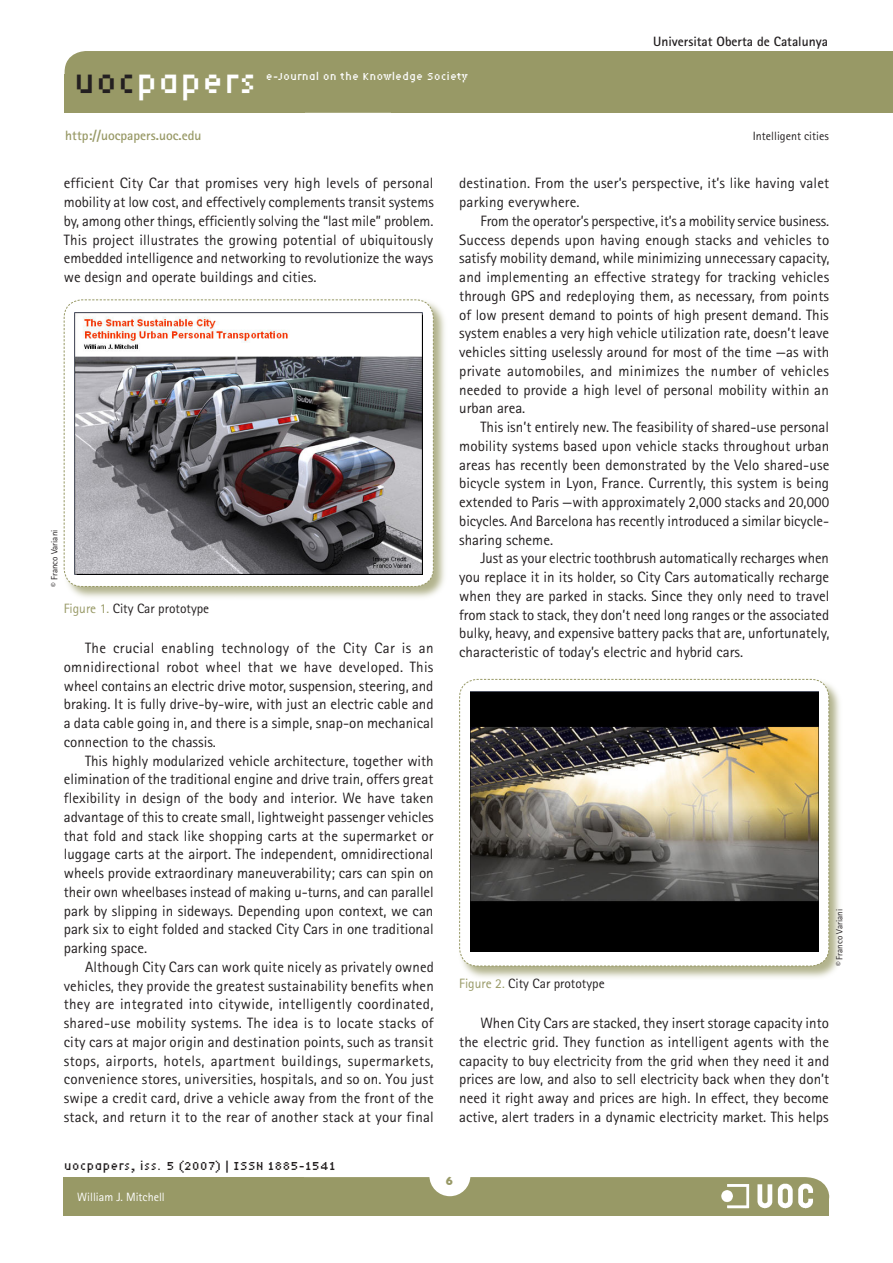
<style>
.page{position:relative;width:893px;height:1263px;background:#fff}
.page>*{position:absolute;margin:0;border:0;box-sizing:border-box;transform-origin:0 0}
.t1{font:33px "Lo Res Nine Narrow";color:#fff}
.TEXT_GENERAL{font:15px/18.8px "Rotis Sans Serif";color:#231f20;text-align:justify}
.Peu_fotos{font:13.5px "Rotis Sans Serif";color:#231f20}
.t2{font:700 13.5px "Rotis Sans Serif";color:#231f20}
.t3{font:700 13.5px "Rotis Sans Serif";color:#989966}
.t4{font:12px "Lo Res Nine Narrow";color:#231f20}
.t5{font:12px "Rotis Sans Serif";color:#231f20}
.t6{font:12px "Rotis Sans Serif";color:#fff}
.t7{font:10.5px "Lo Res Nine Narrow";color:#fff}
.Peu_fotos-2{font:9px "Rotis Sans Serif";color:#231f20}
.s1{color:#231f20}
.s2{color:#989966}
</style>
<div class="page">
<div style="left:65px;top:51px;width:326px;height:62px;background:#989966"></div>
<div style="left:391px;top:51px;width:502px;height:62px;background:#989966"></div>
<div style="left:62px;top:298px;width:386px;height:303px;background:#989966;opacity:.75"></div>
<svg style="left:63px;top:299px;width:371px;height:288px"></svg>
<img style="left:75px;top:312px;width:348px;height:262px">
<div style="left:458px;top:677px;width:386px;height:303px;background:#989966;opacity:.75"></div>
<svg style="left:459px;top:679px;width:371px;height:288px"></svg>
<img style="left:470px;top:692px;width:348px;height:260px">
<svg style="left:64px;top:1177px;width:765px;height:38px;background:#9d9e6e"></svg>
<h1 class="t1" style="left:73px;top:56px;width:185px"><span class="s1">uoc</span>papers</h1>
<p class="t3" style="left:65px;top:126px;width:138px">http://uocpapers.uoc.edu</p>
<p class="t7" style="left:266px;top:69px;width:203px">e-Journal on the Knowledge Society</p>
<p class="t2" style="left:653px;top:32px;width:176px">Universitat Oberta de Catalunya</p>
<p class="t5" style="left:753px;top:128px;width:77px">Intelligent cities</p>
<p class="TEXT_GENERAL" style="left:64px;top:174px;width:372px">efficient City Car that promises very high levels of personal mobility at low cost, and effectively complements transit systems by, among other things, efficiently solving the “last mile” problem.<br>This project illustrates the growing potential of ubiquitously embedded intelligence and networking to revolutionize the ways we design and operate buildings and cities.</p>
<p class="Peu_fotos-2" style="left:49px;top:587px;width:59px;rotate:-90deg">© Franco Variani</p>
<p class="Peu_fotos" style="left:64px;top:600px;width:147px"><span class="s2">Figure 1.</span> City Car prototype</p>
<p class="TEXT_GENERAL" style="left:64px;top:638px;width:371px;text-indent:21px">The crucial enabling technology of the City Car is an omnidirectional robot wheel that we have developed. This wheel contains an electric drive motor, suspension, steering, and braking. It is fully drive-by-wire, with just an electric cable and a data cable going in, and there is a simple, snap-on mechanical connection to the chassis.</p>
<p class="TEXT_GENERAL" style="left:64px;top:751px;width:372px;text-indent:21px">This highly modularized vehicle architecture, together with elimination of the traditional engine and drive train, offers great flexibility in design of the body and interior. We have taken advantage of this to create small, lightweight passenger vehicles that fold and stack like shopping carts at the supermarket or luggage carts at the airport. The independent, omnidirectional wheels provide extraordinary maneuverability; cars can spin on their own wheelbases instead of making u-turns, and can parallel park by slipping in sideways. Depending upon context, we can park six to eight folded and stacked City Cars in one traditional parking space.</p>
<p class="TEXT_GENERAL" style="left:64px;top:957px;width:372px;text-indent:21px">Although City Cars can work quite nicely as privately owned vehicles, they provide the greatest sustainability benefits when they are integrated into citywide, intelligently coordinated, shared-use mobility systems. The idea is to locate stacks of city cars at major origin and destination points, such as transit stops, airports, hotels, apartment buildings, supermarkets, convenience stores, universities, hospitals, and so on. You just swipe a credit card, drive a vehicle away from the front of the stack, and return it to the rear of another stack at your final</p>
<p class="t4" style="left:64px;top:1156px;width:274px">uocpapers, iss. 5 (2007) | ISSN 1885-1541</p>
<p class="t6" style="left:77px;top:1190px;width:89px">William J. Mitchell</p>
<p class="TEXT_GENERAL" style="left:459px;top:174px;width:371px">destination. From the user’s perspective, it’s like having valet parking everywhere.</p>
<p class="TEXT_GENERAL" style="left:459px;top:211px;width:372px;text-indent:21px">From the operator’s perspective, it’s a mobility service business.<br>Success depends upon having enough stacks and vehicles to satisfy mobility demand, while minimizing unnecessary capacity, and implementing an effective strategy for tracking vehicles through GPS and redeploying them, as necessary, from points of low present demand to points of high present demand. This system enables a very high vehicle utilization rate, doesn’t leave vehicles sitting uselessly around for most of the time —as with private automobiles, and minimizes the number of vehicles needed to provide a high level of personal mobility within an urban area.</p>
<p class="TEXT_GENERAL" style="left:459px;top:418px;width:372px;text-indent:21px">This isn’t entirely new. The feasibility of shared-use personal mobility systems based upon vehicle stacks throughout urban areas has recently been demonstrated by the Velo shared-use bicycle system in Lyon, France. Currently, this system is being extended to Paris —with approximately 2,000 stacks and 20,000 bicycles. And Barcelona has recently introduced a similar bicycle&shy;sharing scheme.</p>
<p class="TEXT_GENERAL" style="left:459px;top:549px;width:372px;text-indent:21px">Just as your electric toothbrush automatically recharges when you replace it in its holder, so City Cars automatically recharge when they are parked in stacks. Since they only need to travel from stack to stack, they don’t need long ranges or the associated bulky, heavy, and expensive battery packs that are, unfortunately, characteristic of today’s electric and hybrid cars.</p>
<p class="Peu_fotos-2" style="left:834px;top:966px;width:59px;rotate:-90deg">© Franco Variani</p>
<p class="Peu_fotos" style="left:459px;top:975px;width:147px"><span class="s2">Figure 2.</span> City Car prototype</p>
<p class="TEXT_GENERAL" style="left:459px;top:1013px;width:371px;text-indent:21px">When City Cars are stacked, they insert storage capacity into the electric grid. They function as intelligent agents with the capacity to buy electricity from the grid when they need it and prices are low, and also to sell electricity back when they don’t need it right away and prices are high. In effect, they become active, alert traders in a dynamic electricity market. This helps</p>
</div>
